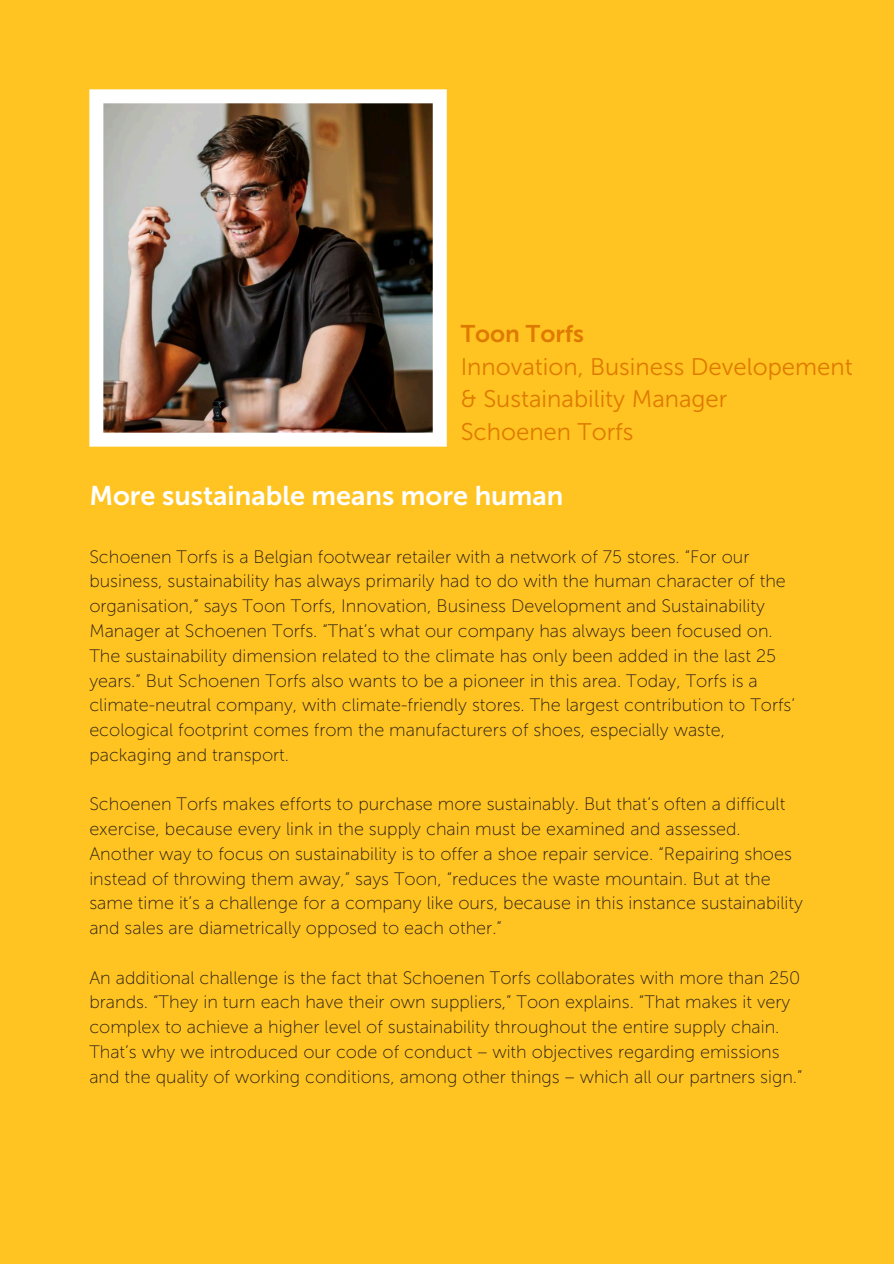
<style>
.page{position:relative;width:894px;height:1264px;background:#fff}
.page>*{position:absolute;margin:0;border:0;box-sizing:border-box;transform-origin:0 0}
.t1{font:27px "Museo Sans 700";color:#fff}
.t2{font:24px/32.7px "Museo Sans 300";color:#df7a00}
.t3{font:18px/24.8px "Museo Sans 100";color:#291d18}
.s1{font-family:"Museo Sans 700"}
</style>
<div class="page">
<div style="left:0;top:0;width:893px;height:1263px;background:#ffc421"></div>
<img style="left:89px;top:89px;width:357px;height:357px">
<p class="t2" style="left:460px;top:318px;width:393px"><span class="s1">Toon Torfs<br></span>Innovation, Business Developement &amp; Sustainability Manager<br>Schoenen Torfs</p>
<p class="t1" style="left:89px;top:480px;width:475px">More sustainable means more human</p>
<h2 class="t3" style="left:89px;top:544px;width:707px">Schoenen Torfs is a Belgian footwear retailer with a network of 75 stores. “For our business, sustainability has always primarily had to do with the human character of the organisation,” says Toon Torfs, Innovation, Business Development and Sustainability Manager at Schoenen Torfs. “That’s what our company has always been focused on.<br>The sustainability dimension related to the climate has only been added in the last 25 years.” But Schoenen Torfs also wants to be a pioneer in this area. Today, Torfs is a climate-neutral company, with climate-friendly stores. The largest contribution to Torfs’ ecological footprint comes from the manufacturers of shoes, especially waste, packaging and transport.</h2>
<h1 class="t3" style="left:89px;top:791px;width:714px">Schoenen Torfs makes efforts to purchase more sustainably. But that’s often a difficult exercise, because every link in the supply chain must be examined and assessed.<br>Another way to focus on sustainability is to offer a shoe repair service. “Repairing shoes instead of throwing them away,” says Toon, “reduces the waste mountain. But at the same time it’s a challenge for a company like ours, because in this instance sustainability and sales are diametrically opposed to each other.”</h1>
<p class="t3" style="left:89px;top:965px;width:712px">An additional challenge is the fact that Schoenen Torfs collaborates with more than 250</p>
<p class="t3" style="left:89px;top:989px;width:702px">brands. “They in turn each have their own suppliers,” Toon explains. “That makes it very</p>
<p class="t3" style="left:89px;top:1014px;width:714px">complex to achieve a higher level of sustainability throughout the entire supply chain.<br>That’s why we introduced our code of conduct – with objectives regarding emissions and the quality of working conditions, among other things – which all our partners sign.”</p>
</div>
